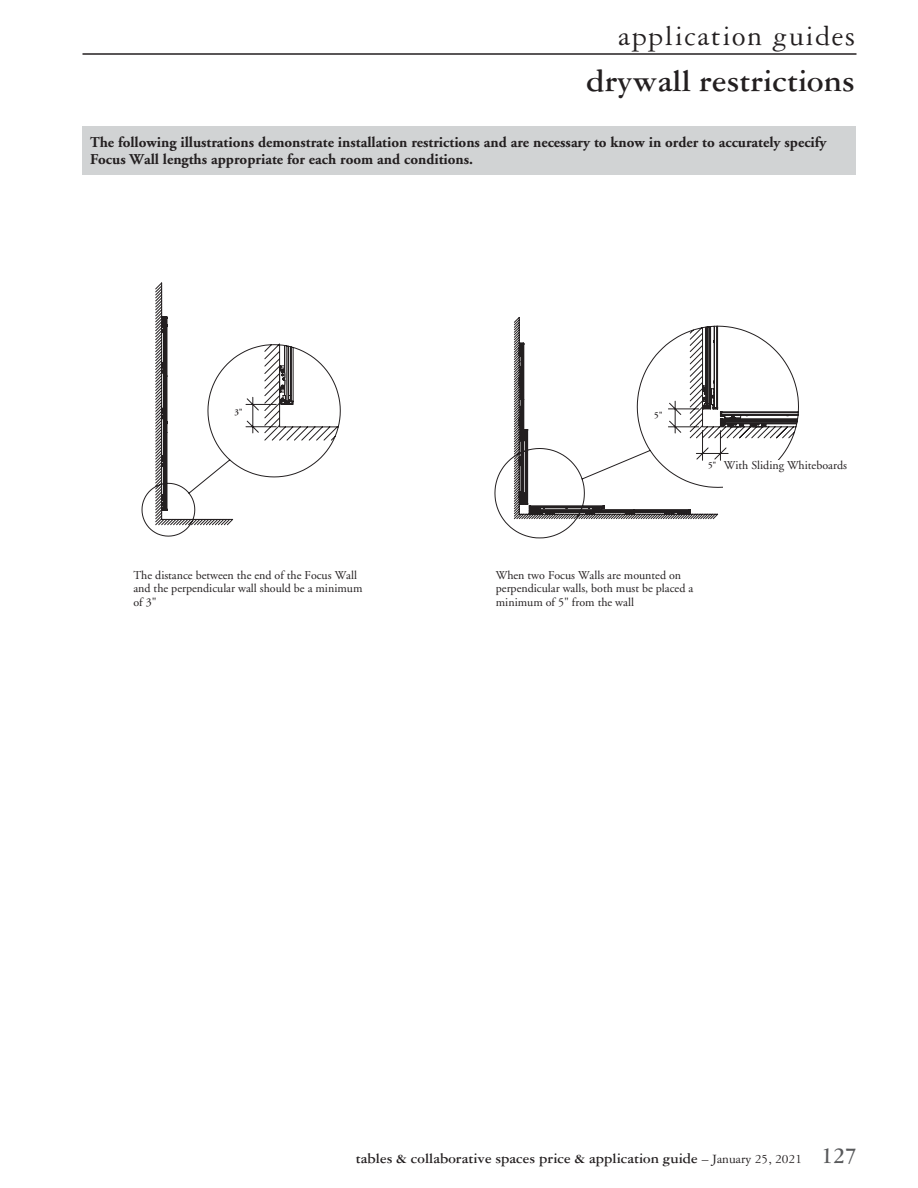
<style>
.page{position:relative;width:918px;height:1188px;background:#fff}
.page>*{position:absolute;margin:0;border:0;box-sizing:border-box;transform-origin:0 0}
.t1{font:700 33px "Garamond Three";color:#231f20}
.t2{font:30px "Garamond Three";letter-spacing:.05em;color:#231f20}
.t3{font:700 15px/16.5px "Adobe Garamond";color:#231f20}
.t4{font:700 15px "Garamond Three";color:#231f20}
.t5{font:12px/13.5px "Adobe Garamond";color:#231f20}
.t6{font:600 9px "Adobe Garamond";color:#231f20}
.s1{font-weight:600;font-size:9px}
.s2{font-weight:400;font-size:13.5px}
.s3{font-size:24px;color:#58595b}
</style>
<div class="page">
<hr style="left:82px;top:53px;width:774px;height:2px;background:#231f20">
<div style="left:82px;top:126px;width:774px;height:48px;background:#d1d3d4"></div>
<svg style="left:141px;top:283px;width:658px;height:256px"></svg>
<div style="left:724px;top:460px;width:129px;height:29px;background:#fff"></div>
<h2 class="t2" style="left:619px;top:20px;width:238px">application guides</h2>
<h1 class="t1" style="left:586px;top:63px;width:270px">drywall restrictions</h1>
<p class="t3" style="left:90px;top:135px;width:738px">The following illustrations demonstrate installation restrictions and are necessary to know in order to accurately specify<br>Focus Wall lengths appropriate for each room and conditions.</p>
<p class="t6" style="left:234px;top:407px;width:10px">3"</p>
<p class="t6" style="left:654px;top:411px;width:10px">5"</p>
<p class="t5" style="left:708px;top:459px;width:140px"><span class="s1">5"</span> With Sliding Whiteboards</p>
<p class="t5" style="left:133px;top:569px;width:231px">The distance between the end of the Focus Wall and the perpendicular wall should be a minimum of 3"</p>
<p class="t5" style="left:496px;top:569px;width:199px">When two Focus Walls are mounted on perpendicular walls, both must be placed a minimum of 5" from the wall</p>
<p class="t4" style="left:356px;top:1150px;width:503px">tables &amp; collaborative spaces price &amp; application guide <span class="s2">– January 25, 2021</span> <span class="s3">127</span></p>
</div>
